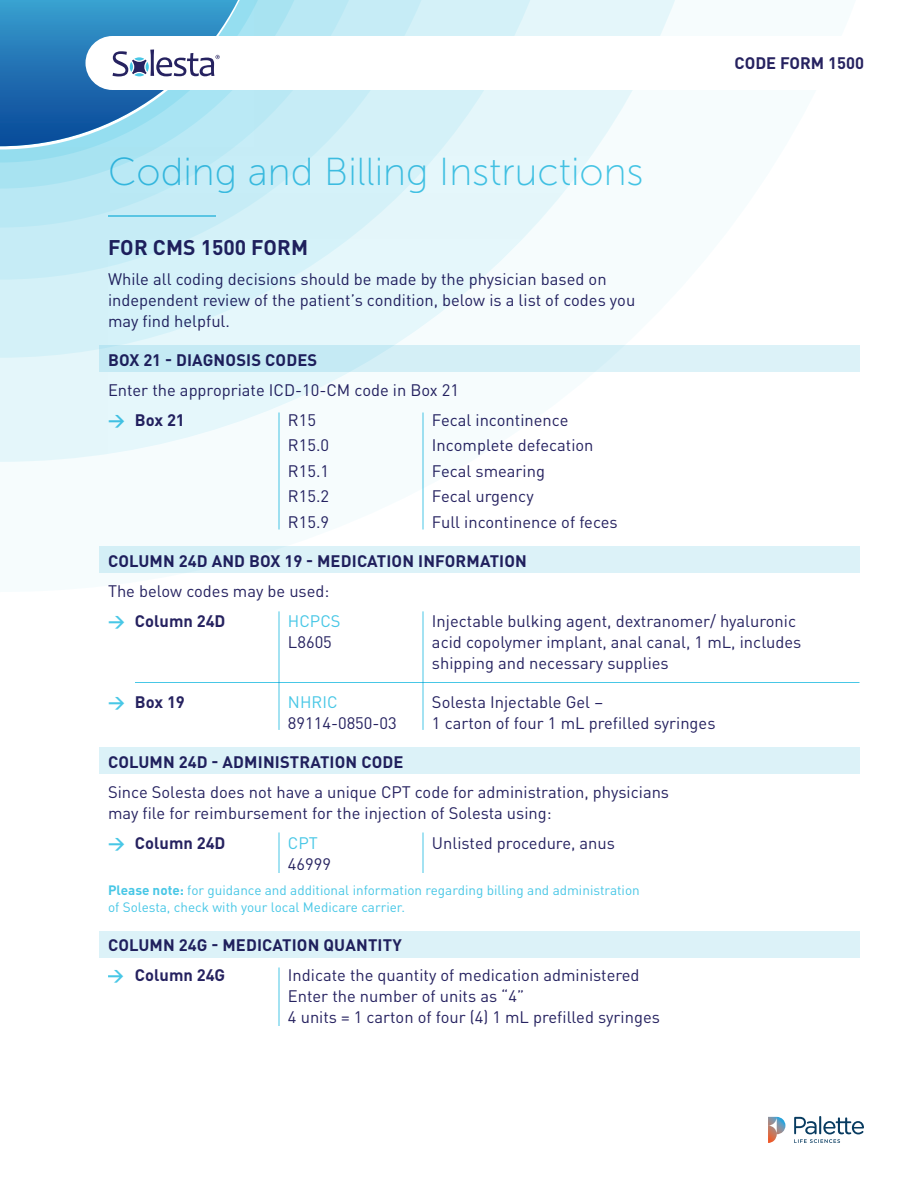
<style>
.page{position:relative;width:918px;height:1188px;background:#fff}
.page>*{position:absolute;margin:0;border:0;box-sizing:border-box;transform-origin:0 0}
.t1{font:39px "Museo Sans 100";color:#48c7e6}
.t2{font:700 21px "DINOT";letter-spacing:.005em;color:#262260}
.t3{font:16.5px/21px "DINOT";color:#262260}
.t4{font:700 16.5px/30px "DINOT";letter-spacing:.01em;color:#262260}
.t5{font:16.5px "DINOT";color:#48c7e6}
.t6{font:700 16.5px "DIN";color:#262260}
.t7{font:13.5px/16.5px "DINOT";color:#48c7e6}
.s1{font-family:"DIN";font-weight:700;color:#48c7e6}
.s2{font-weight:700}
.s3{font-family:"DIN";color:#48c7e6}
</style>
<div class="page">
<svg style="left:0;top:0;width:675px;height:462px;fill:#f6fcfd"></svg>
<svg style="left:0;top:0;width:542px;height:358px;background:#e1f5fa"></svg>
<svg style="left:0;top:0;width:434px;height:280px;background:#d4f1f8"></svg>
<svg style="left:0;top:0;width:362px;height:228px;background:#c7ecf6"></svg>
<svg style="left:0;top:0;width:307px;height:189px;background:#bbe9f4"></svg>
<svg style="left:0;top:0;width:271px;height:163px;background:#b1e5f2"></svg>
<div style="left:112px;top:36px;width:806px;height:54px;background:#fff"></div>
<svg style="left:0;top:0;width:253px;height:149px"></svg>
<svg style="left:794px;top:1116px;width:70px;height:27px"></svg>
<svg style="left:768px;top:1117px;width:17px;height:26px"></svg>
<div style="left:99px;top:345px;width:761px;height:27px;background:linear-gradient(to right,#c2e9f3,#e1f4f9)"></div>
<hr style="left:108px;top:215px;width:108px;height:2px;background:#48c7e6">
<hr style="left:279px;top:412px;width:1px;height:118px;background:#48c7e6">
<hr style="left:423px;top:412px;width:1px;height:118px;background:#48c7e6">
<hr style="left:279px;top:611px;width:1px;height:119px;background:#48c7e6">
<hr style="left:423px;top:611px;width:1px;height:119px;background:#48c7e6">
<hr style="left:135px;top:682px;width:725px;height:1px;background:#48c7e6">
<div style="left:99px;top:546px;width:761px;height:27px;background:#dcf2f8"></div>
<div style="left:99px;top:747px;width:761px;height:27px;background:#dcf2f8"></div>
<div style="left:99px;top:932px;width:761px;height:26px;background:#dcf2f8"></div>
<hr style="left:279px;top:832px;width:1px;height:41px;background:#48c7e6">
<hr style="left:423px;top:832px;width:1px;height:41px;background:#48c7e6">
<hr style="left:279px;top:968px;width:1px;height:58px;background:#48c7e6">
<h1 class="t1" style="left:108px;top:150px;width:537px">Coding and Billing Instructions</h1>
<p class="t6" style="left:735px;top:52px;width:131px">CODE FORM 1500</p>
<p class="t2" style="left:108px;top:231px;width:202px">FOR CMS 1500 FORM</p>
<p class="t3" style="left:108px;top:267px;width:529px">While all coding decisions should be made by the physician based on independent review of the patient’s condition, below is a list of codes you may find helpful.</p>
<p class="t4" style="left:108px;top:343px;width:211px">BOX 21 - DIAGNOSIS CODES</p>
<p class="t3" style="left:108px;top:373px;width:353px;line-height:30px">Enter the appropriate ICD-10-CM code in Box 21 <span class="s1">&gt;</span> <span class="s2">Box 21</span></p>
<p class="t3" style="left:288px;top:408px;width:30px">R15</p>
<p class="t3" style="left:432px;top:408px;width:138px">Fecal incontinence</p>
<p class="t3" style="left:288px;top:433px;width:43px">R15.0</p>
<p class="t3" style="left:432px;top:433px;width:163px">Incomplete defecation</p>
<p class="t3" style="left:288px;top:459px;width:43px">R15.1</p>
<p class="t3" style="left:432px;top:459px;width:115px">Fecal smearing</p>
<p class="t3" style="left:288px;top:484px;width:43px">R15.2</p>
<p class="t3" style="left:432px;top:484px;width:103px">Fecal urgency</p>
<p class="t3" style="left:288px;top:510px;width:43px">R15.9</p>
<p class="t3" style="left:432px;top:510px;width:187px">Full incontinence of feces</p>
<p class="t4" style="left:108px;top:544px;width:420px">COLUMN 24D AND BOX 19 - MEDICATION INFORMATION</p>
<p class="t3" style="left:108px;top:574px;width:223px;line-height:30px">The below codes may be used: <span class="s1">&gt;</span> <span class="s2">Column 24D</span></p>
<p class="t5" style="left:288px;top:608px;width:54px">HCPCS</p>
<p class="t3" style="left:432px;top:609px;width:366px">Injectable bulking agent, dextranomer/ hyaluronic</p>
<p class="t3" style="left:288px;top:630px;width:45px">L8605</p>
<p class="t3" style="left:432px;top:630px;width:371px">acid copolymer implant, anal canal, 1 mL, includes shipping and necessary supplies</p>
<p class="t4" style="left:108px;top:685px;width:78px"><span class="s3">&gt;</span> Box 19</p>
<p class="t5" style="left:288px;top:689px;width:51px">NHRIC</p>
<p class="t3" style="left:432px;top:690px;width:173px">Solesta Injectable Gel –</p>
<p class="t3" style="left:288px;top:711px;width:110px">89114-0850-03</p>
<p class="t3" style="left:432px;top:711px;width:285px">1 carton of four 1 mL prefilled syringes</p>
<p class="t4" style="left:108px;top:745px;width:297px">COLUMN 24D - ADMINISTRATION CODE</p>
<p class="t3" style="left:108px;top:780px;width:563px">Since Solesta does not have a unique CPT code for administration, physicians may file for reimbursement for the injection of Solesta using:</p>
<p class="t4" style="left:108px;top:826px;width:119px"><span class="s3">&gt;</span> Column 24D</p>
<p class="t5" style="left:288px;top:830px;width:31px">CPT</p>
<p class="t3" style="left:432px;top:831px;width:185px">Unlisted procedure, anus</p>
<p class="t3" style="left:288px;top:852px;width:45px">46999</p>
<p class="t7" style="left:108px;top:881px;width:533px"><span class="s2">Please note:</span> for guidance and additional information regarding billing and administration of Solesta, check with your local Medicare carrier.</p>
<p class="t4" style="left:108px;top:928px;width:296px">COLUMN 24G - MEDICATION QUANTITY <span class="s3">&gt;</span> Column 24G</p>
<p class="t3" style="left:288px;top:963px;width:373px">Indicate the quantity of medication administered<br>Enter the number of units as “4”<br>4 units = 1 carton of four (4) 1 mL prefilled syringes</p>
</div>
